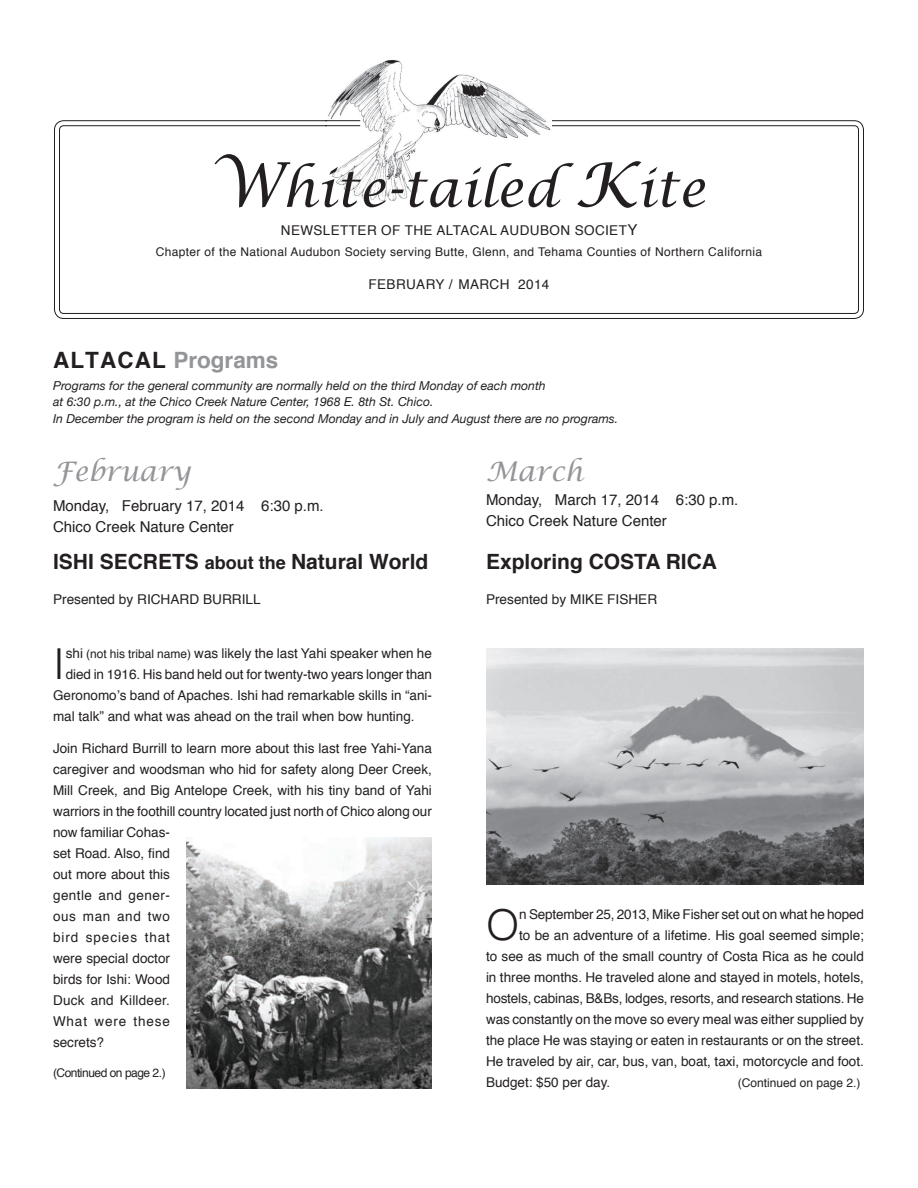
<style>
.page{position:relative;width:918px;height:1188px;background:#fff}
.page>*{position:absolute;margin:0;border:0;box-sizing:border-box;transform-origin:0 0}
.t1{font:italic 51px "Lucida Calligraphy";color:#231f20}
.t2{font:300 42.75px "Helvetica";color:#231f20}
.t3{font:italic 27px "Lucida Calligraphy";color:#939598}
.t4{font:700 22.5px "Helvetica";color:#939598}
.t5{font:700 21px "Helvetica";color:#231f20}
.t6{font:15px/21px "Helvetica";color:#231f20}
.t7{font:13.5px/21px "Helvetica";color:#231f20}
.t8{font:13.5px "Helvetica";letter-spacing:.03em;color:#231f20}
.t9{font:italic 12.3px/16.5px "Helvetica Neue";color:#231f20}
.t10{font:12px "Helvetica";letter-spacing:.03em;color:#231f20}
.t11{font:12px "Helvetica";letter-spacing:-.04em;color:#231f20}
.t12{font:12px "Helvetica";color:#231f20}
.s1{font-size:61.5px}
.s2{font-size:15px}
.s3{color:#231f20}
.s4{font-size:18px}
.s5{font-size:12px}
</style>
<div class="page">
<svg style="left:54px;top:120px;width:810px;height:198px"></svg>
<svg style="left:59px;top:125px;width:800px;height:188px"></svg>
<img style="left:328px;top:60px;width:223px;height:141px">
<hr style="left:325px;top:120px;width:35px;height:1px;background:#231f20">
<hr style="left:325px;top:125px;width:35px;height:1px;background:#231f20">
<img style="left:186px;top:838px;width:246px;height:251px">
<img style="left:486px;top:648px;width:378px;height:236px">
<h1 class="t1" style="left:211px;top:158px;width:496px"><span class="s1">W</span>hite-tailed <span class="s1">K</span>ite</h1>
<p class="t8" style="left:281px;top:219px;width:358px">NEWSLETTER OF THE ALTACAL AUDUBON SOCIET<span class="s2">Y</span></p>
<p class="t10" style="left:156px;top:243px;width:608px">Chapter of the National Audubon Society serving Butte, Glenn, and Tehama Counties of Northern California</p>
<p class="t8" style="left:369px;top:274px;width:182px">FEBRUARY / MARCH 2014</p>
<h3 class="t4" style="left:53px;top:342px;width:227px"><span class="s3">ALTACAL</span> Programs</h3>
<p class="t9" style="left:53px;top:377px;width:567px">Programs for the general community are normally held on the third Monday of each month<br>at 6:30 p.m., at the Chico Creek Nature Center, 1968 E. 8th St. Chico.<br>In December the program is held on the second Monday and in July and August there are no programs.</p>
<h3 class="t3" style="left:53px;top:455px;width:139px">February</h3>
<p class="t6" style="left:53px;top:495px;width:272px">Monday, February 17, 2014 6:30 p.m.<br>Chico Creek Nature Center</p>
<h3 class="t3" style="left:486px;top:455px;width:99px">March</h3>
<p class="t6" style="left:486px;top:489px;width:254px">Monday, March 17, 2014 6:30 p.m.<br>Chico Creek Nature Center</p>
<h3 class="t5" style="left:53px;top:545px;width:377px">ISHI SECRETS <span class="s4">about the</span> Natural World</h3>
<p class="t7" style="left:53px;top:589px;width:209px">Presented by RICHARD BURRILL</p>
<h2 class="t2" style="left:53px;top:637px;width:13px">I</h2>
<p class="t7" style="left:66px;top:643px;width:368px">shi <span class="s5">(not his tribal name)</span> was likely the last Yahi speaker when he</p>
<p class="t7" style="left:66px;top:664px;width:368px">died in 1916. His band held out for twenty-two years longer than</p>
<p class="t7" style="left:53px;top:685px;width:380px">Geronomo’s band of Apaches. Ishi had remarkable skills in “ani-</p>
<p class="t7" style="left:53px;top:706px;width:363px">mal talk” and what was ahead on the trail when bow hunting.</p>
<p class="t7" style="left:53px;top:738px;width:380px">Join Richard Burrill to learn more about this last free Yahi-Yana caregiver and woodsman who hid for safety along Deer Creek,<br>Mill Creek, and Big Antelope Creek, with his tiny band of Yahi warriors in the foothill country located just north of Chico along our now familiar Cohas-<br>set Road. Also, find<br>out more about this<br>gentle and gener-<br>ous man and two<br>bird species that<br>were special doctor<br>birds for Ishi: Wood<br>Duck and Killdeer.<br>What were these<br>secrets?</p>
<p class="t11" style="left:53px;top:1064px;width:114px">(Continued on page 2.)</p>
<h3 class="t5" style="left:486px;top:545px;width:233px">Exploring COSTA RICA</h3>
<p class="t7" style="left:486px;top:589px;width:173px">Presented by MIKE FISHER</p>
<h2 class="t2" style="left:486px;top:898px;width:35px">O</h2>
<p class="t7" style="left:519px;top:904px;width:346px">n September 25, 2013, Mike Fisher set out on what he hoped</p>
<p class="t7" style="left:519px;top:925px;width:346px">to be an adventure of a lifetime. His goal seemed simple;</p>
<p class="t7" style="left:486px;top:946px;width:379px">to see as much of the small country of Costa Rica as he could</p>
<p class="t7" style="left:486px;top:967px;width:379px">in three months. He traveled alone and stayed in motels, hotels,</p>
<p class="t7" style="left:486px;top:988px;width:380px">hostels, cabinas, B&amp;Bs, lodges, resorts, and research stations. He</p>
<p class="t7" style="left:486px;top:1009px;width:379px">was constantly on the move so every meal was either supplied by</p>
<p class="t7" style="left:486px;top:1030px;width:379px">the place He was staying or eaten in restaurants or on the street.</p>
<p class="t7" style="left:486px;top:1051px;width:379px">He traveled by air, car, bus, van, boat, taxi, motorcycle and foot.</p>
<p class="t7" style="left:486px;top:1072px;width:126px">Budget: $50 per day.</p>
<p class="t12" style="left:738px;top:1073px;width:124px">(Continued on page 2.)</p>
</div>
